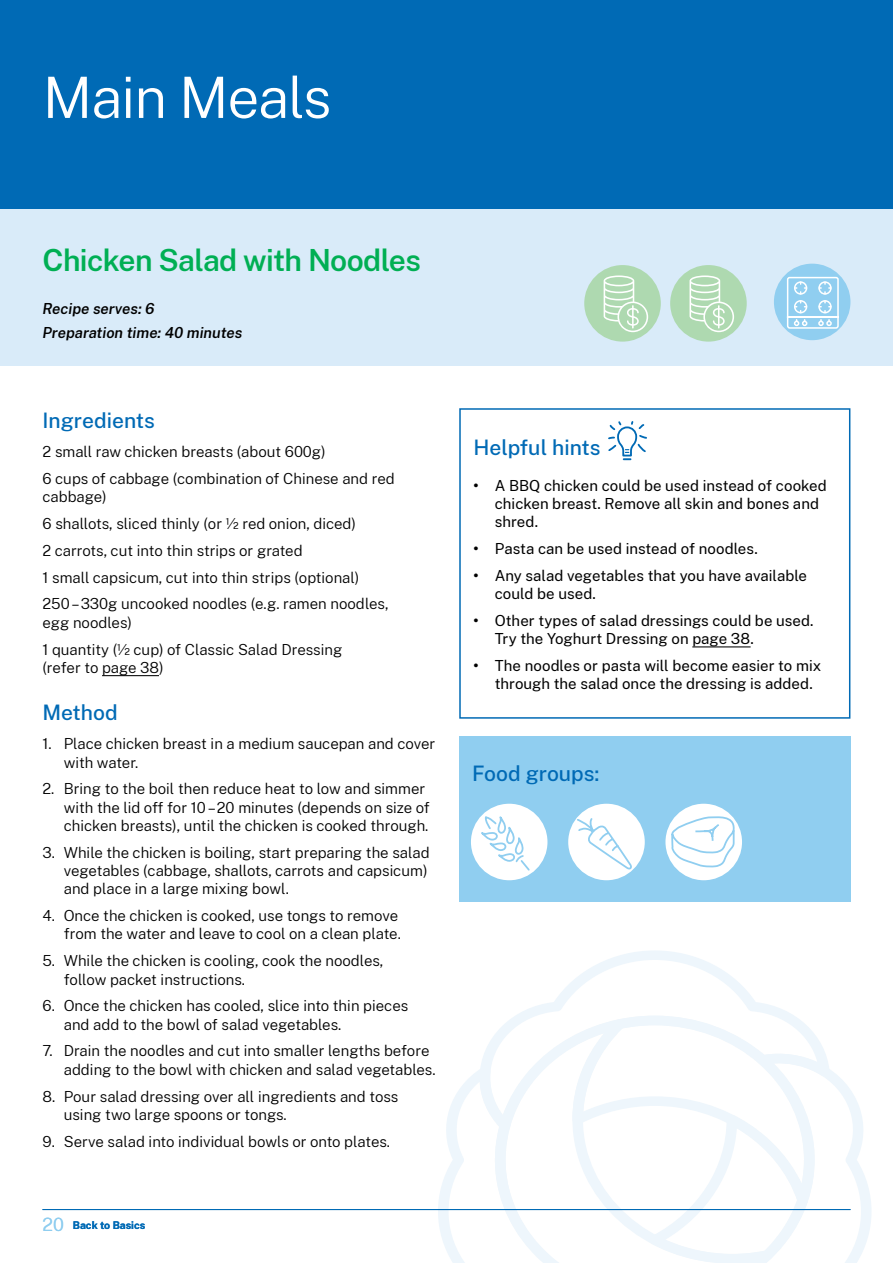
<style>
.page{position:relative;width:893px;height:1263px;background:#fff}
.page>*{position:absolute;margin:0;border:0;box-sizing:border-box;transform-origin:0 0}
.Heads_reversed{font:300 57px "Public Sans";letter-spacing:-.025em;color:#fff}
.Heading_2__H2{font:600 30px "Public Sans";letter-spacing:-.02em;color:#00af54}
.t1{font:500 21px "Public Sans";color:#006ab5}
.Method_text{font:300 15px/18.3px "Public Sans";color:#000}
.Level_1_bullet{font:15px/18.3px "Public Sans";letter-spacing:.005em;color:#000}
.Ingredients_text{font:300 15px/18.3px "Public Sans";color:#000}
.t2{font:italic 600 15px "Public Sans";color:#000}
.t3{font:700 10.5px "Public Sans";color:#006ab5}
.s1{font-weight:300;font-size:18px;color:#90cef0}
.s2{font-weight:700}
</style>
<div class="page">
<svg style="left:433px;top:1069px;width:62px;height:194px"></svg>
<svg style="left:480px;top:951px;width:344px;height:179px"></svg>
<svg style="left:808px;top:1051px;width:63px;height:212px"></svg>
<svg style="left:773px;top:1205px;width:35px;height:51px"></svg>
<svg style="left:495px;top:1019px;width:278px;height:244px"></svg>
<svg style="left:572px;top:1016px;width:243px;height:189px"></svg>
<div style="left:0;top:208px;width:893px;height:158px;background:#d9ebf9"></div>
<div style="left:0;top:0;width:893px;height:208px;background:#006ab5"></div>
<hr style="left:102px;top:675px;width:57px;height:1px;background:#000">
<div style="left:584px;top:265px;width:77px;height:77px;background:#aed9b0;border-radius:50%"></div>
<svg style="left:604px;top:275px;width:44px;height:57px"></svg>
<div style="left:670px;top:265px;width:77px;height:77px;background:#aed9b0;border-radius:50%"></div>
<svg style="left:689px;top:275px;width:45px;height:57px"></svg>
<div style="left:774px;top:264px;width:76px;height:76px;background:#90cef0;border-radius:50%"></div>
<svg style="left:786px;top:276px;width:53px;height:53px"></svg>
<hr style="left:692px;top:646px;width:59px;height:1px;background:#000">
<div style="left:459px;top:408px;width:391px;height:311px;border:2px solid #006ab5"></div>
<div style="left:459px;top:736px;width:391px;height:165px;background:#90cef0"></div>
<div style="left:568px;top:804px;width:77px;height:76px;background:#fff;border-radius:50%"></div>
<svg style="left:576px;top:816px;width:58px;height:54px"></svg>
<div style="left:665px;top:804px;width:77px;height:76px;background:#fff;border-radius:50%"></div>
<svg style="left:670px;top:815px;width:65px;height:53px"></svg>
<div style="left:471px;top:804px;width:76px;height:76px;background:#fff;border-radius:50%"></div>
<svg style="left:480px;top:815px;width:50px;height:57px"></svg>
<svg style="left:608px;top:421px;width:39px;height:39px"></svg>
<hr style="left:43px;top:1209px;width:807px;height:1px;background:#006ab5">
<p class="Heads_reversed" style="left:43px;top:58px;width:290px">Main Meals</p>
<h2 class="Heading_2__H2" style="left:43px;top:238px;width:380px">Chicken Salad with Noodles</h2>
<p class="t2" style="left:43px;top:298px;width:114px">Recipe serves: 6</p>
<p class="t2" style="left:43px;top:322px;width:201px">Preparation time: 40 minutes</p>
<p class="t1" style="left:43px;top:406px;width:114px">Ingredients</p>
<p class="Ingredients_text" style="left:43px;top:442px;width:285px">2 small raw chicken breasts (about 600g)</p>
<p class="Ingredients_text" style="left:43px;top:469px;width:354px">6 cups of cabbage (combination of Chinese and red cabbage)</p>
<p class="Ingredients_text" style="left:43px;top:514px;width:315px">6 shallots, sliced thinly (or ½ red onion, diced)</p>
<p class="Ingredients_text" style="left:43px;top:541px;width:262px">2 carrots, cut into thin strips or grated</p>
<p class="Ingredients_text" style="left:43px;top:567px;width:318px">1 small capsicum, cut into thin strips (optional)</p>
<p class="Ingredients_text" style="left:43px;top:594px;width:347px">250 – 330g uncooked noodles (e.g. ramen noodles, egg noodles)</p>
<p class="Ingredients_text" style="left:43px;top:639px;width:301px">1 quantity (½ cup) of Classic Salad Dressing (refer to page 38)</p>
<p class="t1" style="left:43px;top:698px;width:77px">Method</p>
<p class="Method_text" style="left:64px;top:734px;width:373px;text-indent:-21px">1. Place chicken breast in a medium saucepan and cover with water.</p>
<p class="Method_text" style="left:64px;top:779px;width:368px;text-indent:-21px">2. Bring to the boil then reduce heat to low and simmer with the lid off for 10 – 20 minutes (depends on size of chicken breasts), until the chicken is cooked through.</p>
<p class="Method_text" style="left:64px;top:842px;width:367px;text-indent:-21px">3. While the chicken is boiling, start preparing the salad vegetables (cabbage, shallots, carrots and capsicum) and place in a large mixing bowl.</p>
<p class="Method_text" style="left:43px;top:906px;width:360px;text-align:right">4. Once the chicken is cooked, use tongs to remove from the water and leave to cool on a clean plate.</p>
<p class="Method_text" style="left:64px;top:951px;width:321px;text-indent:-21px">5. While the chicken is cooling, cook the noodles, follow packet instructions.</p>
<p class="Method_text" style="left:64px;top:996px;width:346px;text-indent:-21px">6. Once the chicken has cooled, slice into thin pieces and add to the bowl of salad vegetables.</p>
<p class="Method_text" style="left:64px;top:1041px;width:373px;text-indent:-21px">7. Drain the noodles and cut into smaller lengths before adding to the bowl with chicken and salad vegetables.</p>
<p class="Method_text" style="left:64px;top:1086px;width:336px;text-indent:-21px">8. Pour salad dressing over all ingredients and toss using two large spoons or tongs.</p>
<p class="Method_text" style="left:43px;top:1131px;width:349px">9. Serve salad into individual bowls or onto plates.</p>
<p class="t3" style="left:43px;top:1217px;width:104px"><span class="s1">20</span> Back to Basics</p>
<p class="t1" style="left:473px;top:433px;width:129px">Helpful hints</p>
<p class="Level_1_bullet" style="left:495px;top:475px;width:333px;text-indent:-21px"><span class="s2">•</span> A BBQ chicken could be used instead of cooked chicken breast. Remove all skin and bones and shred.</p>
<p class="Level_1_bullet" style="left:473px;top:539px;width:286px"><span class="s2">•</span> Pasta can be used instead of noodles.</p>
<p class="Level_1_bullet" style="left:495px;top:565px;width:314px;text-indent:-21px"><span class="s2">•</span> Any salad vegetables that you have available could be used.</p>
<p class="Level_1_bullet" style="left:495px;top:610px;width:320px;text-indent:-21px"><span class="s2">•</span> Other types of salad dressings could be used.<br>Try the Yoghurt Dressing on page 38.</p>
<p class="Level_1_bullet" style="left:495px;top:656px;width:328px;text-indent:-21px"><span class="s2">•</span> The noodles or pasta will become easier to mix through the salad once the dressing is added.</p>
<p class="t1" style="left:472px;top:759px;width:129px">Food groups:</p>
</div>
